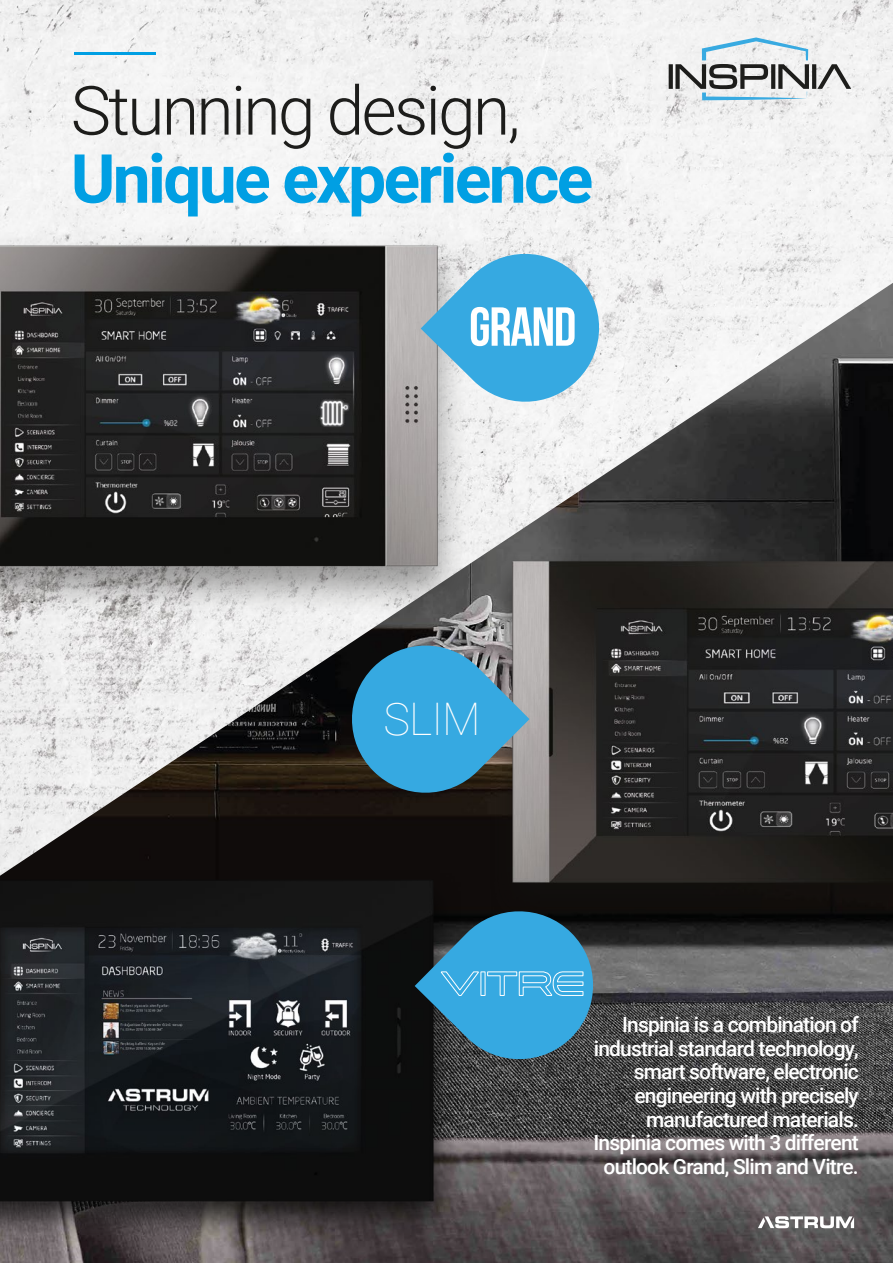
<style>
.page{position:relative;width:893px;height:1263px;background:#fff}
.page>*{position:absolute;margin:0;border:0;box-sizing:border-box;transform-origin:0 0}
.t1{font:700 67.8px "Roboto";letter-spacing:-.04em;color:#009fe3}
.t2{font:300 67.8px "Roboto";letter-spacing:-.04em;color:#1d1d1b}
.t3{font:54.75px "Bebas Neue";letter-spacing:-.02em;color:#fff}
.t4{font:100 44.85px "Roboto";color:#fff}
.t5{font:500 21px/23.7px "Roboto";letter-spacing:-.04em;color:#fff;text-align:right}
</style>
<div class="page">
<img style="left:0;top:1015px;width:893px;height:248px">
<img style="left:0;top:0;width:893px;height:871px">
<svg style="left:669px;top:37px;width:182px;height:63px"></svg>
<img style="left:0;top:143px;width:479px;height:542px">
<svg style="left:421px;top:246px;width:185px;height:163px"></svg>
<img style="left:350px;top:429px;width:543px;height:586px">
<hr style="left:74px;top:52px;width:81px;height:3px;background:#009fe3">
<svg style="left:345px;top:638px;width:184px;height:162px;background:#4185a6"></svg>
<img style="left:0;top:871px;width:460px;height:370px">
<svg style="left:415px;top:904px;width:185px;height:162px;background:#357899"></svg>
<svg style="left:758px;top:1216px;width:96px;height:12px"></svg>
<h1 class="t2" style="left:71px;top:63px;width:451px">Stunning design,</h1>
<h1 class="t1" style="left:71px;top:131px;width:524px">Unique experience</h1>
<h2 class="t3" style="left:469px;top:297px;width:109px">GRAND</h2>
<h3 class="t4" style="left:383px;top:687px;width:99px">SLIM</h3>
<p class="t5" style="left:594px;top:1012px;width:267px">Inspinia is a combination of industrial standard technology, smart software, electronic engineering with precisely manufactured materials.<br>Inspinia comes with 3 different outlook Grand, Slim and Vitre.</p>
</div>
